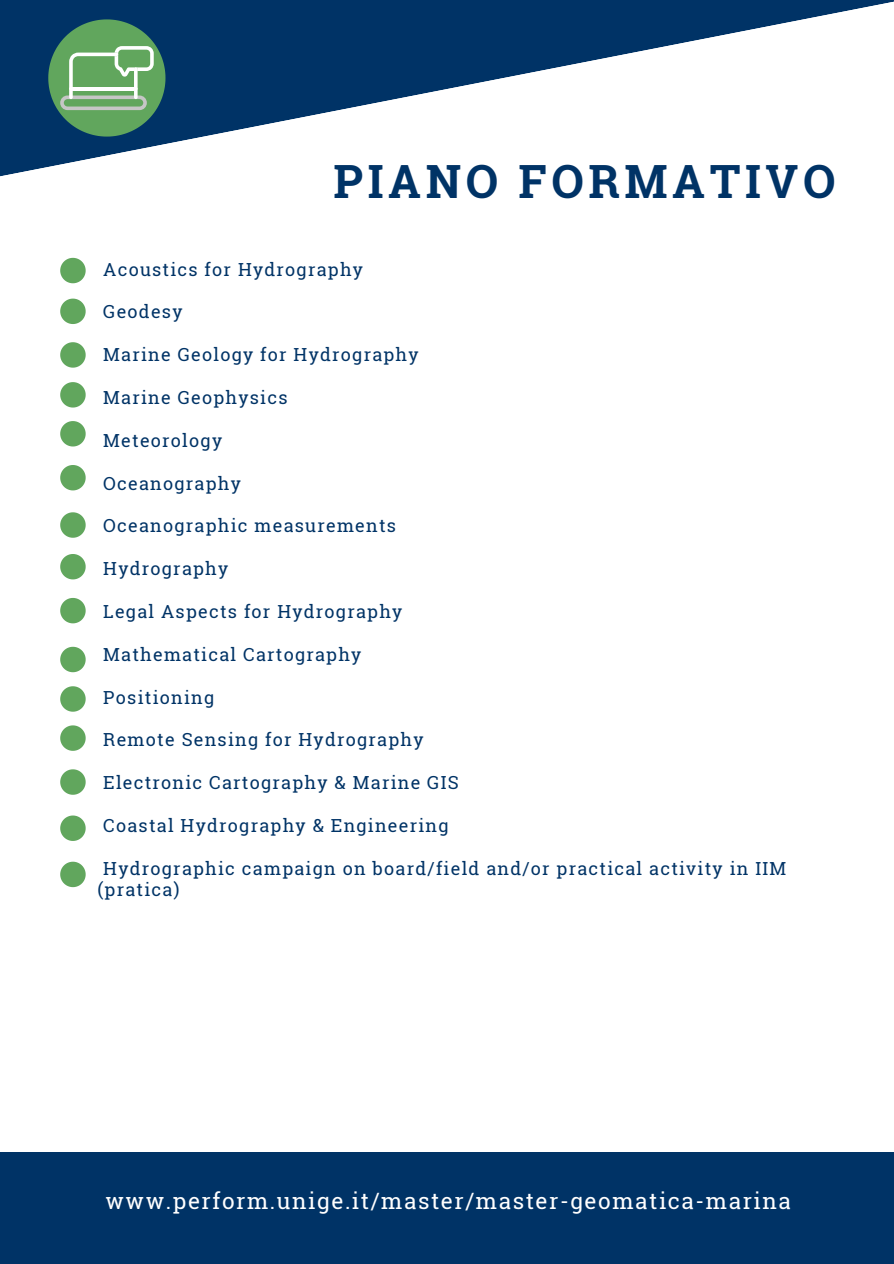
<style>
.page{position:relative;width:894px;height:1264px;background:#fff}
.page>*{position:absolute;margin:0;border:0;box-sizing:border-box;transform-origin:0 0}
.t1{font:700 45.75px "Roboto Slab";letter-spacing:.1em;color:#036}
.t2{font:22.5px "Roboto Slab";letter-spacing:.07em;color:#fff}
.t3{font:18px/21.5px "Roboto Slab";letter-spacing:.07em;color:#036}
</style>
<div class="page">
<div style="left:0;top:1152px;width:893px;height:111px;background:#036"></div>
<svg style="left:0;top:0;width:893px;height:177px"></svg>
<svg style="left:48px;top:19px;width:117px;height:118px;background:#5c9570"></svg>
<svg style="left:60px;top:554px;width:26px;height:25px"></svg>
<svg style="left:60px;top:512px;width:26px;height:25px"></svg>
<svg style="left:60px;top:465px;width:26px;height:25px"></svg>
<svg style="left:60px;top:421px;width:26px;height:25px"></svg>
<svg style="left:60px;top:598px;width:26px;height:25px"></svg>
<svg style="left:60px;top:646px;width:26px;height:26px"></svg>
<svg style="left:60px;top:686px;width:26px;height:25px"></svg>
<svg style="left:60px;top:725px;width:26px;height:25px"></svg>
<svg style="left:60px;top:769px;width:26px;height:25px"></svg>
<svg style="left:60px;top:815px;width:26px;height:26px"></svg>
<svg style="left:60px;top:861px;width:26px;height:26px"></svg>
<svg style="left:60px;top:258px;width:26px;height:25px"></svg>
<svg style="left:60px;top:382px;width:26px;height:25px"></svg>
<svg style="left:60px;top:298px;width:26px;height:26px"></svg>
<svg style="left:60px;top:342px;width:26px;height:25px"></svg>
<h1 class="t1" style="left:333px;top:150px;width:503px">PIANO FORMATIVO</h1>
<p class="t3" style="left:103px;top:258px;width:261px">Acoustics for Hydrography</p>
<p class="t3" style="left:103px;top:301px;width:81px">Geodesy</p>
<p class="t3" style="left:103px;top:343px;width:317px">Marine Geology for Hydrography</p>
<p class="t3" style="left:103px;top:386px;width:186px">Marine Geophysics</p>
<p class="t3" style="left:103px;top:429px;width:120px">Meteorology</p>
<p class="t3" style="left:103px;top:472px;width:139px">Oceanography</p>
<p class="t3" style="left:103px;top:514px;width:294px">Oceanographic measurements</p>
<p class="t3" style="left:103px;top:557px;width:126px">Hydrography</p>
<p class="t3" style="left:103px;top:600px;width:300px">Legal Aspects for Hydrography</p>
<p class="t3" style="left:103px;top:643px;width:260px">Mathematical Cartography</p>
<p class="t3" style="left:103px;top:686px;width:112px">Positioning</p>
<p class="t3" style="left:103px;top:728px;width:322px">Remote Sensing for Hydrography</p>
<p class="t3" style="left:103px;top:771px;width:357px">Electronic Cartography &amp; Marine GIS</p>
<p class="t3" style="left:103px;top:814px;width:347px">Coastal Hydrography &amp; Engineering</p>
<p class="t3" style="left:98px;top:857px;width:690px;text-indent:6px">Hydrographic campaign on board/field and/or practical activity in IIM (pratica)</p>
<p class="t2" style="left:105px;top:1185px;width:686px">www.perform.unige.it/master/master-geomatica-marina</p>
</div>
